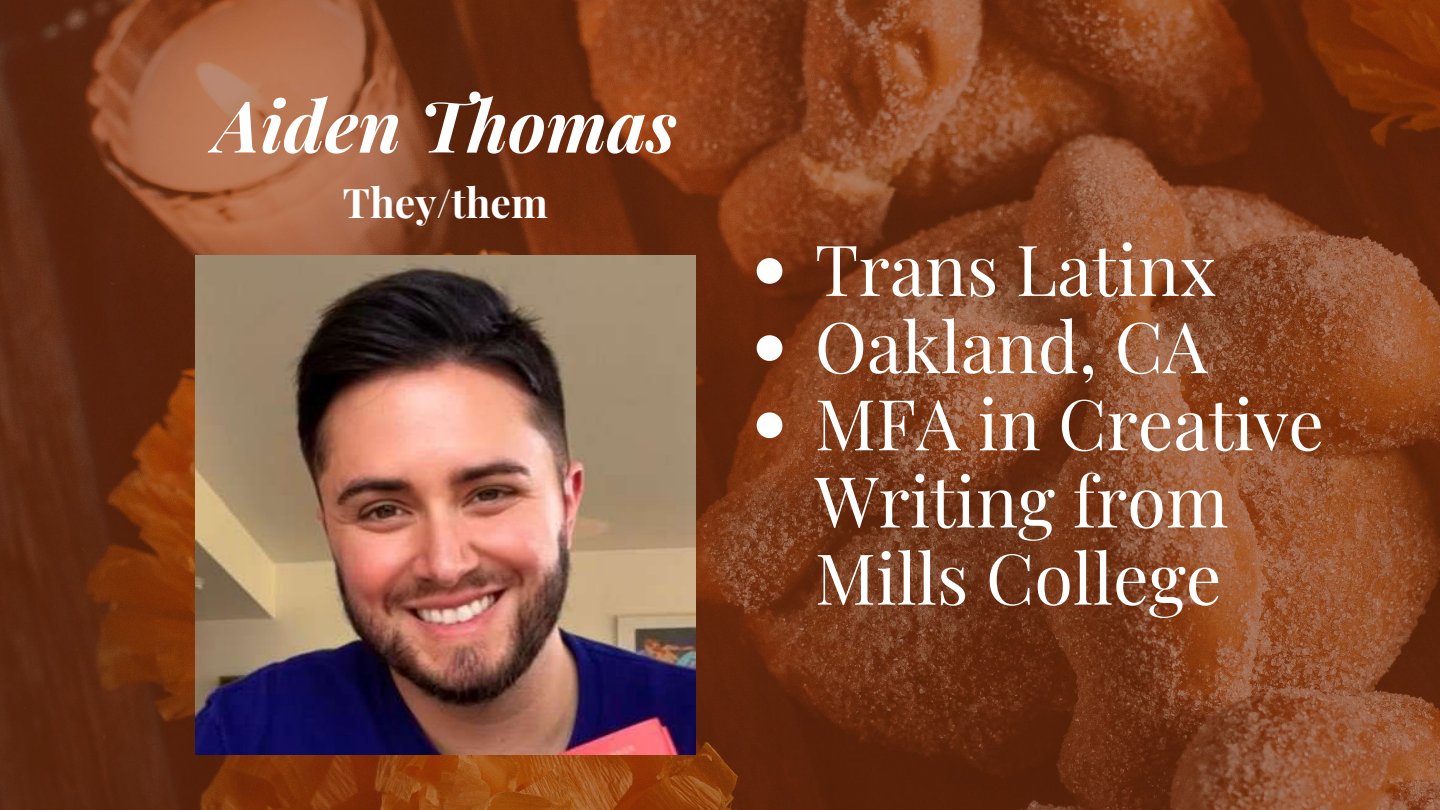
<style>
.page{position:relative;width:1440px;height:810px;background:#fff}
.page>*{position:absolute;margin:0;border:0;box-sizing:border-box;transform-origin:0 0}
.t1{font:italic 700 71.2px "Playfair Display";color:#fff}
.t2{font:70.4px/77.2px "Playfair Display";color:#fff}
.t3{font:700 40.7px "Playfair Display";color:#fff}
</style>
<div class="page">
<img style="left:0;top:0;width:1440px;height:810px">
<img style="left:196px;top:255px;width:499px;height:500px">
<svg style="left:757px;top:258px;width:25px;height:26px"></svg>
<svg style="left:757px;top:335px;width:25px;height:26px"></svg>
<svg style="left:757px;top:412px;width:25px;height:26px"></svg>
<p class="t1" style="left:214px;top:76px;width:464px">Aiden Thomas</p>
<p class="t3" style="left:343px;top:174px;width:207px">They/them</p>
<p class="t2" style="left:815px;top:228px;width:511px">Trans Latinx<br>Oakland, CA<br>MFA in Creative<br>Writing from<br>Mills College</p>
</div>
